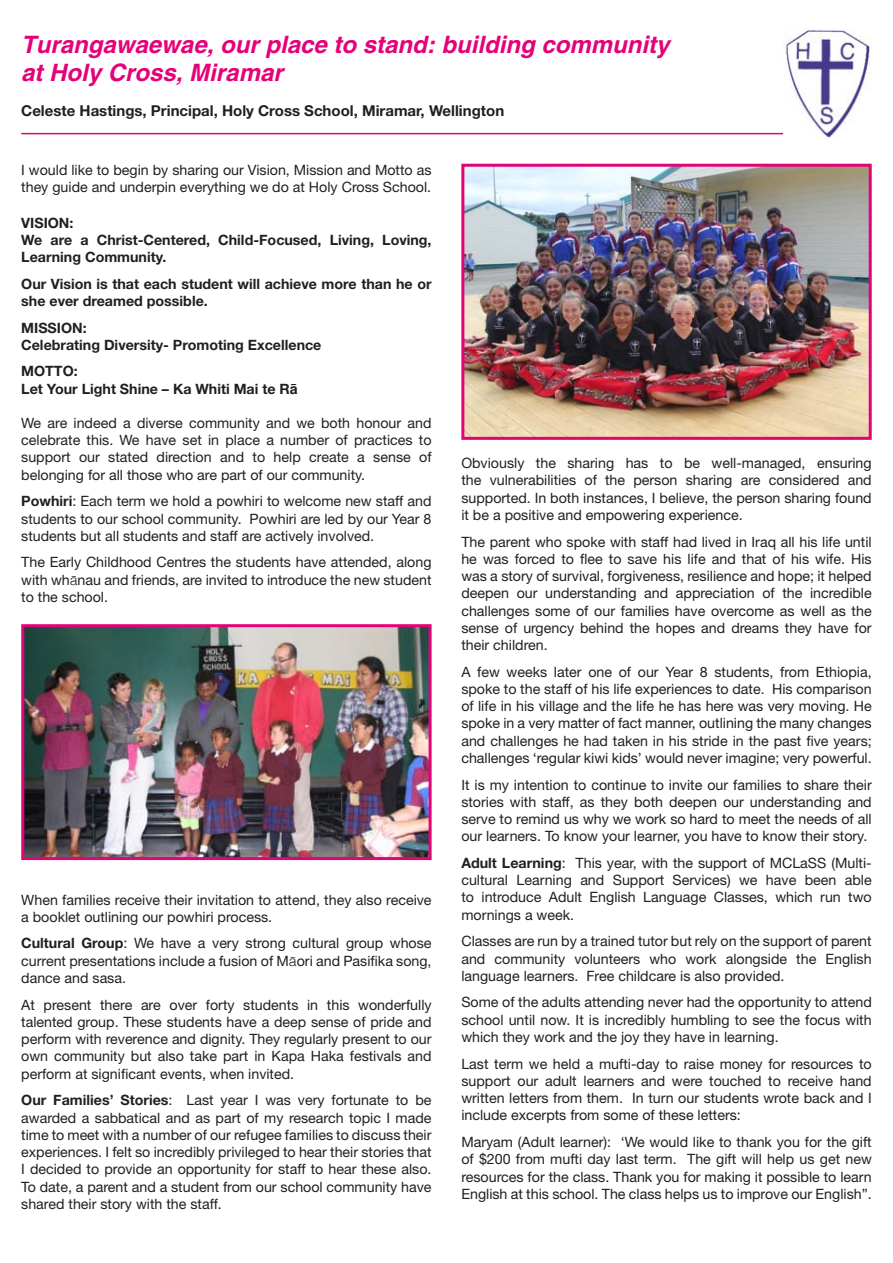
<style>
.page{position:relative;width:893px;height:1263px;background:#fff}
.page>*{position:absolute;margin:0;border:0;box-sizing:border-box;transform-origin:0 0}
.Heading{font:italic 700 24px/28.8px "Helvetica Maori";color:#e40278}
.Sub_Headings{font:700 15px "Helvetica Neue";color:#231f20}
.Body_Text{font:14.25px/17.2px "Helvetica Neue";color:#231f20;text-align:justify}
.Body_Text-2{font:700 14.25px/17.2px "Helvetica Neue";color:#231f20}
.s1{font-family:"Helvetica"}
.s2{font-weight:700}
.s3{font-family:"Helvetica";font-weight:300}
</style>
<div class="page">
<hr style="left:21px;top:133px;width:851px;height:1px;background:#e40278">
<img style="left:784px;top:29px;width:88px;height:110px">
<img style="left:25px;top:628px;width:403px;height:228px">
<div style="left:21px;top:624px;width:411px;height:236px;border:3px solid #e40278"></div>
<img style="left:465px;top:168px;width:403px;height:268px">
<div style="left:461px;top:164px;width:411px;height:276px;border:3px solid #e40278"></div>
<p class="Heading" style="left:21px;top:29px;width:650px">Turangawaewae, our place to stand: building community at Holy Cross, Miramar</p>
<p class="Sub_Headings" style="left:21px;top:102px;width:484px">Celeste Hastings, Principal, Holy Cross School, Miramar, Wellington</p>
<p class="Body_Text" style="left:21px;top:161px;width:412px">I would like to begin by sharing our Vision, Mission and Motto as they guide and underpin everything we do at Holy Cross School.</p>
<p class="Body_Text-2" style="left:21px;top:214px;width:54px">VISION:</p>
<p class="Body_Text-2" style="left:21px;top:231px;width:412px">We are a Christ-Centered, Child-Focused, Living, Loving,<br>Learning Community.</p>
<p class="Body_Text-2" style="left:21px;top:275px;width:412px">Our Vision is that each student will achieve more than he or she ever dreamed possible.</p>
<p class="Body_Text-2" style="left:21px;top:318px;width:67px">MISSION:</p>
<p class="Body_Text-2" style="left:21px;top:336px;width:302px">Celebrating Diversity- Promoting Excellence</p>
<p class="Body_Text-2" style="left:21px;top:362px;width:58px">MOTTO:</p>
<p class="Body_Text-2" style="left:21px;top:380px;width:278px">Let Your Light Shine – Ka Whiti Mai te R<span class="s1">ā</span></p>
<p class="Body_Text" style="left:21px;top:414px;width:412px">We are indeed a diverse community and we both honour and celebrate this. We have set in place a number of practices to support our stated direction and to help create a sense of belonging for all those who are part of our community.</p>
<p class="Body_Text" style="left:21px;top:492px;width:412px"><span class="s2">Powhiri</span>: Each term we hold a powhiri to welcome new staff and students to our school community. Powhiri are led by our Year 8 students but all students and staff are actively involved.</p>
<p class="Body_Text" style="left:21px;top:553px;width:412px">The Early Childhood Centres the students have attended, along with wh<span class="s3">ā</span>nau and friends, are invited to introduce the new student to the school.</p>
<p class="Body_Text" style="left:21px;top:891px;width:412px">When families receive their invitation to attend, they also receive a booklet outlining our powhiri process.</p>
<p class="Body_Text" style="left:21px;top:934px;width:412px"><span class="s2">Cultural Group</span>: We have a very strong cultural group whose current presentations include a fusion of M<span class="s3">ā</span>ori and Pasifika song, dance and sasa.</p>
<p class="Body_Text" style="left:21px;top:996px;width:412px">At present there are over forty students in this wonderfully talented group. These students have a deep sense of pride and perform with reverence and dignity. They regularly present to our own community but also take part in Kapa Haka festivals and perform at significant events, when invited.</p>
<p class="Body_Text" style="left:21px;top:1091px;width:412px"><span class="s2">Our Families’ Stories</span>: Last year I was very fortunate to be awarded a sabbatical and as part of my research topic I made time to meet with a number of our refugee families to discuss their experiences. I felt so incredibly privileged to hear their stories that I decided to provide an opportunity for staff to hear these also.<br>To date, a parent and a student from our school community have shared their story with the staff.</p>
<p class="Body_Text" style="left:461px;top:454px;width:412px">Obviously the sharing has to be well-managed, ensuring the vulnerabilities of the person sharing are considered and supported. In both instances, I believe, the person sharing found it be a positive and empowering experience.</p>
<p class="Body_Text" style="left:461px;top:533px;width:412px">The parent who spoke with staff had lived in Iraq all his life until he was forced to flee to save his life and that of his wife. His was a story of survival, forgiveness, resilience and hope; it helped deepen our understanding and appreciation of the incredible challenges some of our families have overcome as well as the sense of urgency behind the hopes and dreams they have for their children.</p>
<p class="Body_Text" style="left:461px;top:663px;width:412px">A few weeks later one of our Year 8 students, from Ethiopia, spoke to the staff of his life experiences to date. His comparison of life in his village and the life he has here was very moving. He spoke in a very matter of fact manner, outlining the many changes and challenges he had taken in his stride in the past five years; challenges ‘regular kiwi kids’ would never imagine; very powerful.</p>
<p class="Body_Text" style="left:461px;top:776px;width:412px">It is my intention to continue to invite our families to share their stories with staff, as they both deepen our understanding and serve to remind us why we work so hard to meet the needs of all our learners. To know your learner, you have to know their story.</p>
<p class="Body_Text" style="left:461px;top:854px;width:412px"><span class="s2">Adult Learning</span>: This year, with the support of MCLaSS (Multi&shy;cultural Learning and Support Services) we have been able to introduce Adult English Language Classes, which run two mornings a week.</p>
<p class="Body_Text" style="left:461px;top:932px;width:412px">Classes are run by a trained tutor but rely on the support of parent and community volunteers who work alongside the English language learners. Free childcare is also provided.</p>
<p class="Body_Text" style="left:461px;top:993px;width:412px">Some of the adults attending never had the opportunity to attend school until now. It is incredibly humbling to see the focus with which they work and the joy they have in learning.</p>
<p class="Body_Text" style="left:461px;top:1055px;width:412px">Last term we held a mufti-day to raise money for resources to support our adult learners and were touched to receive hand written letters from them. In turn our students wrote back and I include excerpts from some of these letters:</p>
<p class="Body_Text" style="left:461px;top:1133px;width:412px">Maryam (Adult learner): ‘We would like to thank you for the gift of $200 from mufti day last term. The gift will help us get new resources for the class. Thank you for making it possible to learn English at this school. The class helps us to improve our English”.</p>
</div>
